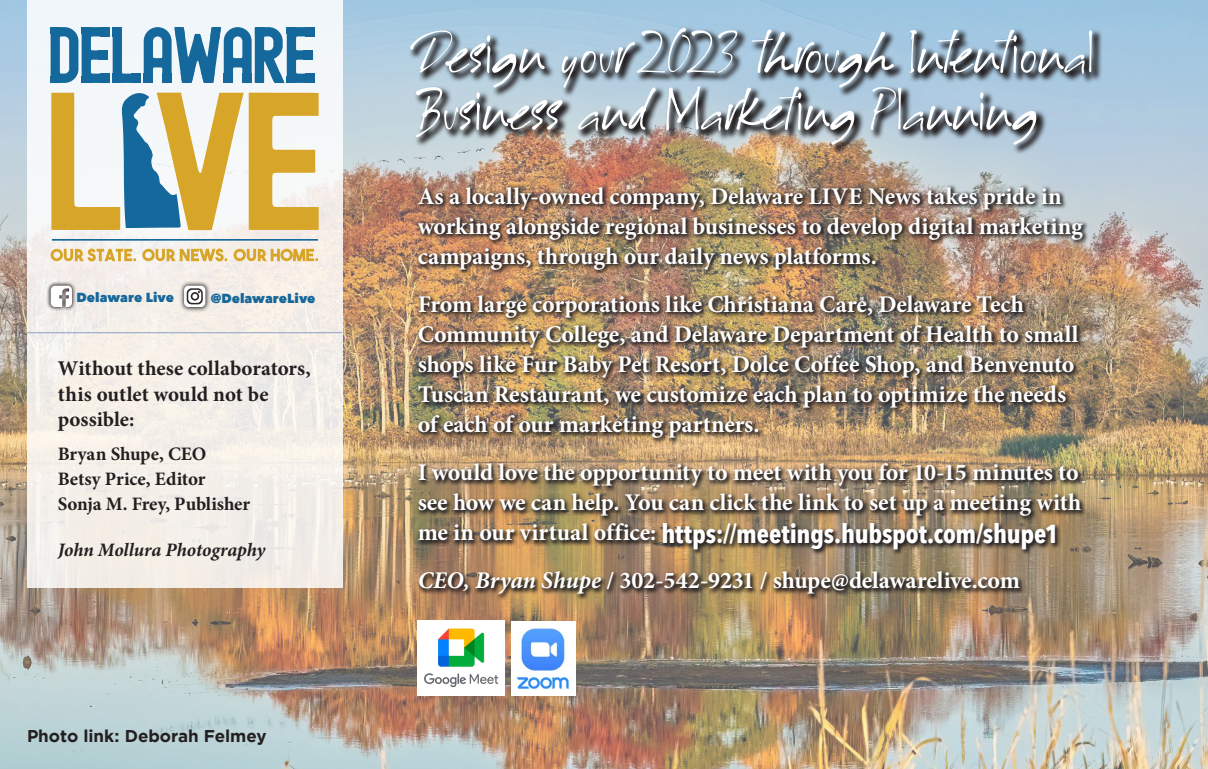
<style>
.page{position:relative;width:1208px;height:769px;background:#fff}
.page>*{position:absolute;margin:0;border:0;box-sizing:border-box;transform-origin:0 0}
.t1{font:61px/57px "Allington";letter-spacing:.03em;color:#fff}
.t2{font:700 26px "Avenir Next Condensed";letter-spacing:-.005em;color:#fff}
.t3{font:700 24px/30px "Minion Pro";letter-spacing:-.005em;color:#fff}
.t4{font:700 21px/25.2px "Minion Pro";color:#231f20}
.t5{font:700 19px "Minion Pro";letter-spacing:-.005em;color:#231f20}
.t6{font:italic 700 19px "Minion Pro";letter-spacing:-.005em;color:#231f20}
.t7{font:700 17px "Gotham";color:#231f20}
.t8{font:800 13.1px "Avenir Next";letter-spacing:.005em;color:#17689a}
.s1{font-family:"Minion Pro";font-size:24px}
.s2{font-style:italic}
</style>
<div class="page">
<img style="left:0;top:0;width:1207px;height:768px">
<img style="left:415px;top:184px;width:674px;height:417px">
<svg style="left:408px;top:26px;width:695px;height:129px;background:#91a0ab"></svg>
<img style="left:417px;top:620px;width:88px;height:75px">
<img style="left:511px;top:620px;width:64px;height:75px">
<div style="left:27px;top:0;width:315px;height:587px;background:linear-gradient(to bottom,#f3f7fa,#f4ece3)"></div>
<hr style="left:27px;top:332px;width:315px;height:1px;background:#8ba1c2">
<svg style="left:51px;top:90px;width:267px;height:140px"></svg>
<div style="left:305px;top:27px;width:10px;height:9px;background:#14689b"></div>
<svg style="left:51px;top:27px;width:263px;height:56px"></svg>
<svg style="left:51px;top:248px;width:85px;height:13px"></svg>
<svg style="left:142px;top:248px;width:85px;height:13px"></svg>
<svg style="left:233px;top:249px;width:85px;height:12px"></svg>
<hr style="left:52px;top:239px;width:266px;height:1px;background:#14689b">
<svg style="left:46px;top:281px;width:31px;height:30px"></svg>
<svg style="left:51px;top:285px;width:21px;height:22px"></svg>
<svg style="left:179px;top:280px;width:32px;height:32px"></svg>
<svg style="left:184px;top:285px;width:21px;height:22px"></svg>
<p class="t8" style="left:77px;top:289px;width:99px">Delaware Live</p>
<p class="t8" style="left:211px;top:290px;width:106px">@DelawareLive</p>
<p class="t4" style="left:58px;top:355px;width:254px">Without these collaborators, this outlet would not be possible:</p>
<p class="t5" style="left:58px;top:440px;width:150px">Bryan Shupe, CEO</p>
<p class="t5" style="left:58px;top:465px;width:149px">Betsy Price, Editor</p>
<p class="t5" style="left:58px;top:490px;width:194px">Sonja M. Frey, Publisher</p>
<p class="t6" style="left:58px;top:535px;width:209px">John Mollura Photography</p>
<p class="t7" style="left:27px;top:725px;width:241px">Photo link: Deborah Felmey</p>
<p class="t1" style="left:417px;top:32px;width:677px">Design your 2023 through Intentional<br>Business and Marketing Planning</p>
<p class="t3" style="left:417px;top:181px;width:666px">As a locally-owned company, Delaware LIVE News takes pride in working alongside regional businesses to develop digital marketing campaigns, through our daily news platforms.</p>
<p class="t3" style="left:417px;top:289px;width:662px">From large corporations like Christiana Care, Delaware Tech Community College, and Delaware Department of Health to small shops like Fur Baby Pet Resort, Dolce Coffee Shop, and Benvenuto Tuscan Restaurant, we customize each plan to optimize the needs of each of our marketing partners.</p>
<p class="t3" style="left:417px;top:457px;width:665px">I would love the opportunity to meet with you for 10-15 minutes to see how we can help. You can click the link to set up a meeting with</p>
<p class="t2" style="left:417px;top:518px;width:642px"><span class="s1">me in our virtual office:</span> https://meetings.hubspot.com/shupe1</p>
<p class="t3" style="left:417px;top:565px;width:603px"><span class="s2">CEO, Bryan Shupe</span> / 302-542-9231 / shupe@delawarelive.com</p>
</div>
